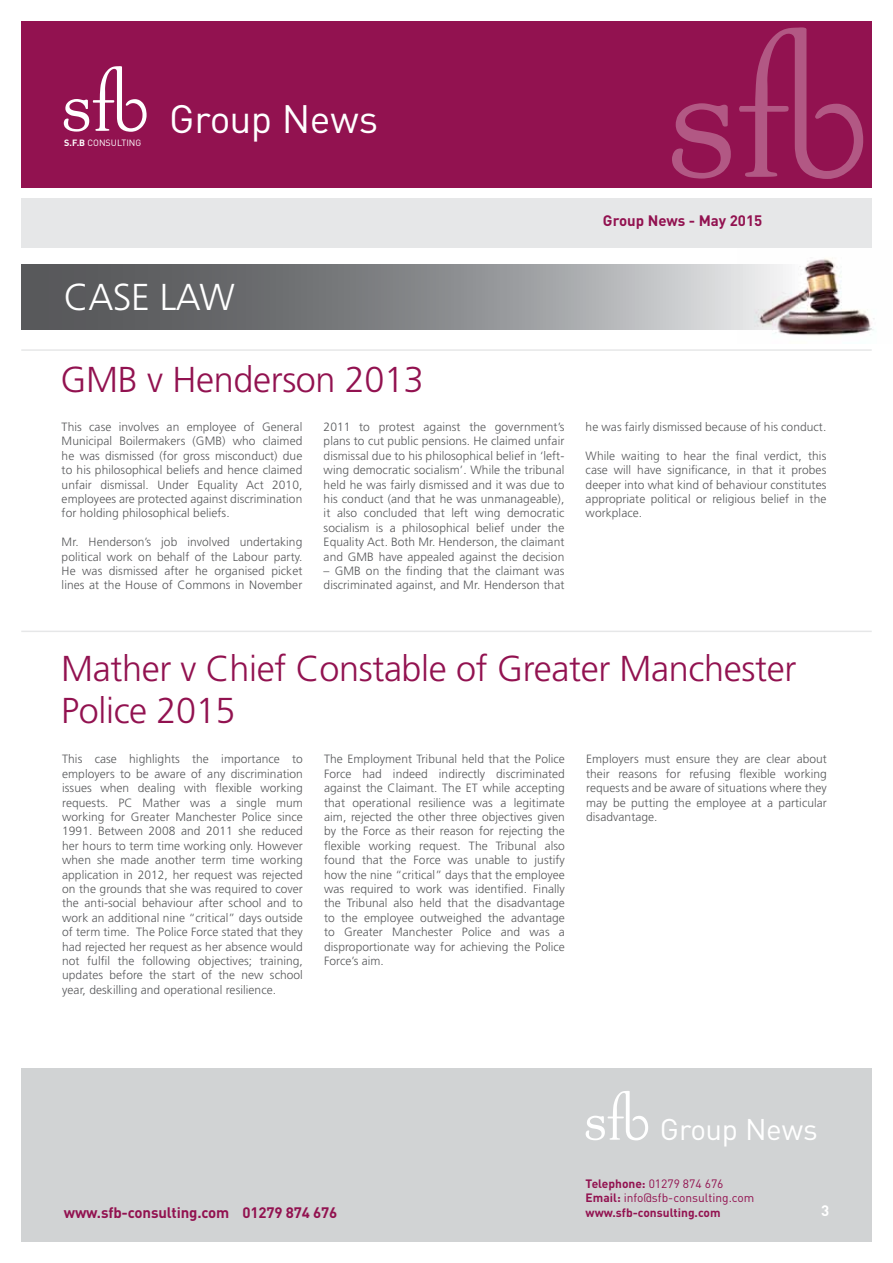
<style>
.page{position:relative;width:893px;height:1263px;background:#fff}
.page>*{position:absolute;margin:0;border:0;box-sizing:border-box;transform-origin:0 0}
.t1{font:39.15px "DIN";letter-spacing:-.02em;color:#fff}
.t2{font:300 37.5px "Frutiger";letter-spacing:-.01em;color:#fff}
.t3{font:300 36px/42px "Frutiger";letter-spacing:-.01em;color:#921250}
.t4{font:29.55px "DIN";letter-spacing:-.02em;color:#fff}
.t5{font:700 15px "DIN";letter-spacing:-.01em;color:#921250}
.t6{font:700 15px "DIN";color:#fff}
.t7{font:300 12px/14.4px "Frutiger";letter-spacing:.005em;color:#58595b;text-align:justify}
.t8{font:700 12px/14.4px "DIN";color:#921250}
.t9{font:9px "DIN";color:#fff}
.s1{font-weight:700}
.s2{font-weight:400}
</style>
<div class="page">
<svg style="left:21px;top:265px;width:717px;height:65px;background:#87898b"></svg>
<img style="left:738px;top:247px;width:137px;height:89px">
<hr style="left:21px;top:349px;width:851px;height:2px;background:#e6e7e8">
<hr style="left:21px;top:631px;width:851px;height:1px;background:#e6e7e8">
<div style="left:21px;top:198px;width:851px;height:49px;background:#e6e7e8"></div>
<div style="left:21px;top:21px;width:851px;height:167px;background:#921250"></div>
<svg style="left:64px;top:66px;width:83px;height:66px"></svg>
<svg style="left:672px;top:103px;width:59px;height:76px"></svg>
<svg style="left:739px;top:27px;width:124px;height:152px"></svg>
<div style="left:21px;top:1068px;width:851px;height:174px;background:#d1d3d4"></div>
<svg style="left:586px;top:1091px;width:62px;height:49px"></svg>
<p class="t9" style="left:64px;top:137px;width:79px"><span class="s1">S.F.B</span> CONSULTING</p>
<h1 class="t1" style="left:169px;top:94px;width:211px">Group News</h1>
<h2 class="t2" style="left:64px;top:275px;width:172px">CASE LAW</h2>
<p class="t5" style="left:603px;top:211px;width:161px">Group News - May 2015</p>
<h3 class="t3" style="left:61px;top:359px;width:365px">GMB v Henderson 2013</h3>
<p class="t7" style="left:62px;top:420px;width:242px">This case involves an employee of General Municipal Boilermakers (GMB) who claimed he was dismissed (for gross misconduct) due to his philosophical beliefs and hence claimed unfair dismissal. Under Equality Act 2010, employees are protected against discrimination for holding philosophical beliefs.</p>
<p class="t7" style="left:62px;top:535px;width:242px">Mr. Henderson’s job involved undertaking political work on behalf of the Labour party.<br>He was dismissed after he organised picket lines at the House of Commons in November</p>
<p class="t7" style="left:324px;top:420px;width:242px">2011 to protest against the government’s plans to cut public pensions. He claimed unfair dismissal due to his philosophical belief in ‘left&shy;wing democratic socialism’. While the tribunal held he was fairly dismissed and it was due to his conduct (and that he was unmanageable), it also concluded that left wing democratic socialism is a philosophical belief under the Equality Act. Both Mr. Henderson, the claimant and GMB have appealed against the decision</p>
<p class="t7" style="left:324px;top:564px;width:242px">– GMB on the finding that the claimant was discriminated against, and Mr. Henderson that</p>
<p class="t7" style="left:586px;top:420px;width:242px">he was fairly dismissed because of his conduct.</p>
<p class="t7" style="left:586px;top:448px;width:242px">While waiting to hear the final verdict, this case will have significance, in that it probes deeper into what kind of behaviour constitutes appropriate political or religious belief in the workplace.</p>
<h3 class="t3" style="left:61px;top:647px;width:737px">Mather v Chief Constable of Greater Manchester<br>Police 2015</h3>
<p class="t7" style="left:62px;top:752px;width:242px">This case highlights the importance to employers to be aware of any discrimination issues when dealing with flexible working requests. PC Mather was a single mum working for Greater Manchester Police since 1991. Between 2008 and 2011 she reduced her hours to term time working only. However when she made another term time working application in 2012, her request was rejected on the grounds that she was required to cover the anti-social behaviour after school and to work an additional nine “critical” days outside of term time. The Police Force stated that they had rejected her request as her absence would not fulfil the following objectives; training, updates before the start of the new school year, deskilling and operational resilience.</p>
<p class="t7" style="left:324px;top:752px;width:242px">The Employment Tribunal held that the Police Force had indeed indirectly discriminated against the Claimant. The ET while accepting that operational resilience was a legitimate aim, rejected the other three objectives given by the Force as their reason for rejecting the flexible working request. The Tribunal also found that the Force was unable to justify how the nine “critical” days that the employee was required to work was identified. Finally the Tribunal also held that the disadvantage to the employee outweighed the advantage to Greater Manchester Police and was a disproportionate way for achieving the Police Force’s aim.</p>
<p class="t7" style="left:586px;top:752px;width:242px">Employers must ensure they are clear about their reasons for refusing flexible working requests and be aware of situations where they may be putting the employee at a particular disadvantage.</p>
<h3 class="t4" style="left:660px;top:1111px;width:159px">Group News</h3>
<p class="t8" style="left:586px;top:1176px;width:170px">Telephone: <span class="s2">01279 874 676<br></span>Email: <span class="s2">info@sfb-consulting.com </span>www.sfb-consulting.com</p>
<p class="t5" style="left:64px;top:1203px;width:275px">www.sfb-consulting.com 01279 874 676</p>
<p class="t6" style="left:821px;top:1200px;width:10px">23</p>
</div>
